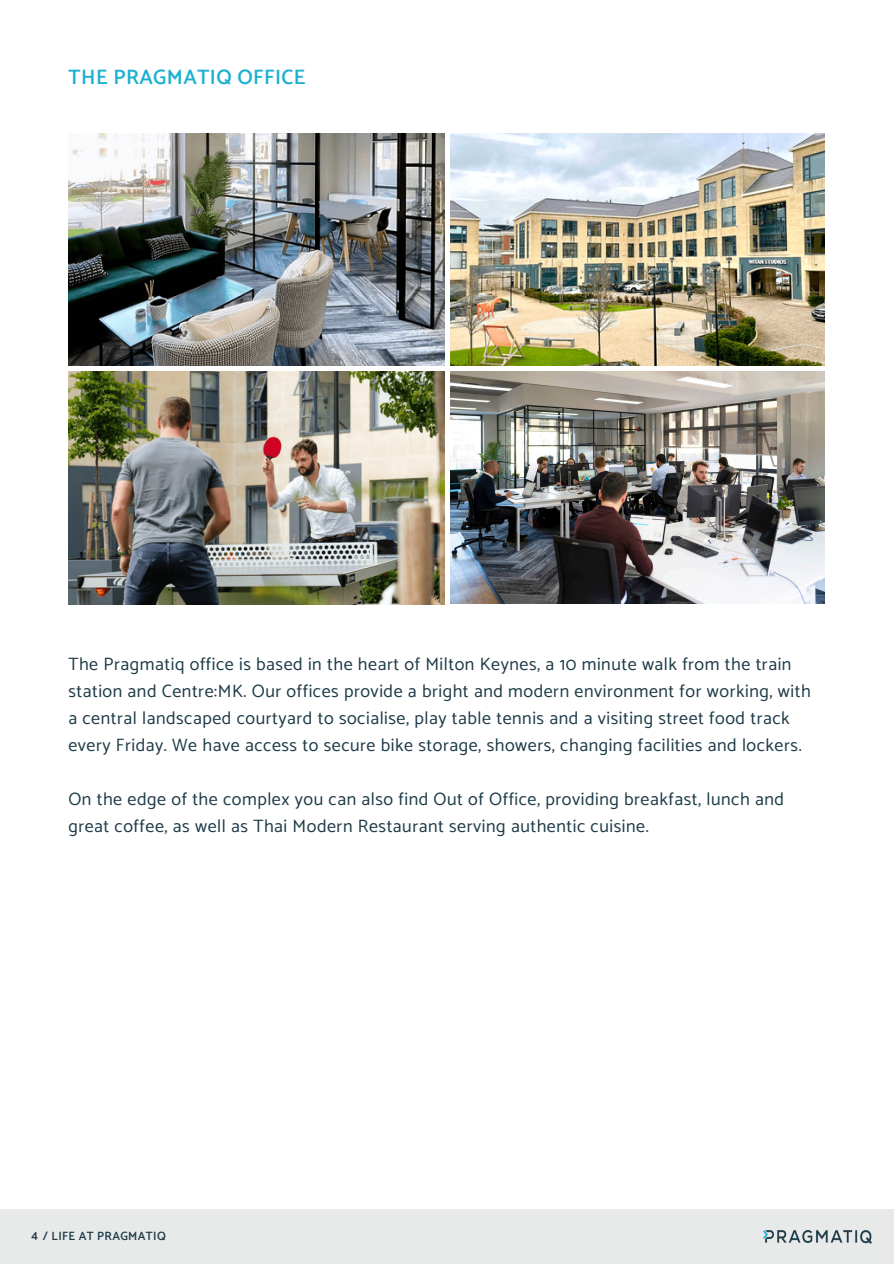
<style>
.page{position:relative;width:894px;height:1264px;background:#fff}
.page>*{position:absolute;margin:0;border:0;box-sizing:border-box;transform-origin:0 0}
.t1{font:600 21px "Catamaran";letter-spacing:.02em;color:#1bb0d0}
.t2{font:18px/27px "Catamaran";letter-spacing:.03em;color:#1d3a47}
.t3{font:600 12px "Catamaran";letter-spacing:.03em;color:#1d3a47}
</style>
<div class="page">
<img style="left:68px;top:134px;width:376px;height:232px">
<img style="left:450px;top:134px;width:374px;height:232px">
<img style="left:68px;top:371px;width:376px;height:233px">
<img style="left:450px;top:371px;width:374px;height:232px">
<div style="left:0;top:1209px;width:893px;height:54px;background:#e8eaea"></div>
<img style="left:763px;top:1230px;width:108px;height:13px">
<h2 class="t1" style="left:69px;top:65px;width:238px">THE PRAGMATIQ OFFICE</h2>
<h1 class="t2" style="left:68px;top:650px;width:743px">The Pragmatiq office is based in the heart of Milton Keynes, a 10 minute walk from the train station and Centre:MK. Our offices provide a bright and modern environment for working, with a central landscaped courtyard to socialise, play table tennis and a visiting street food track every Friday. We have access to secure bike storage, showers, changing facilities and lockers.</h1>
<p class="t2" style="left:68px;top:785px;width:717px">On the edge of the complex you can also find Out of Office, providing breakfast, lunch and great coffee, as well as Thai Modern Restaurant serving authentic cuisine.</p>
<p class="t3" style="left:31px;top:1228px;width:136px">4 / LIFE AT PRAGMATIQ</p>
</div>
